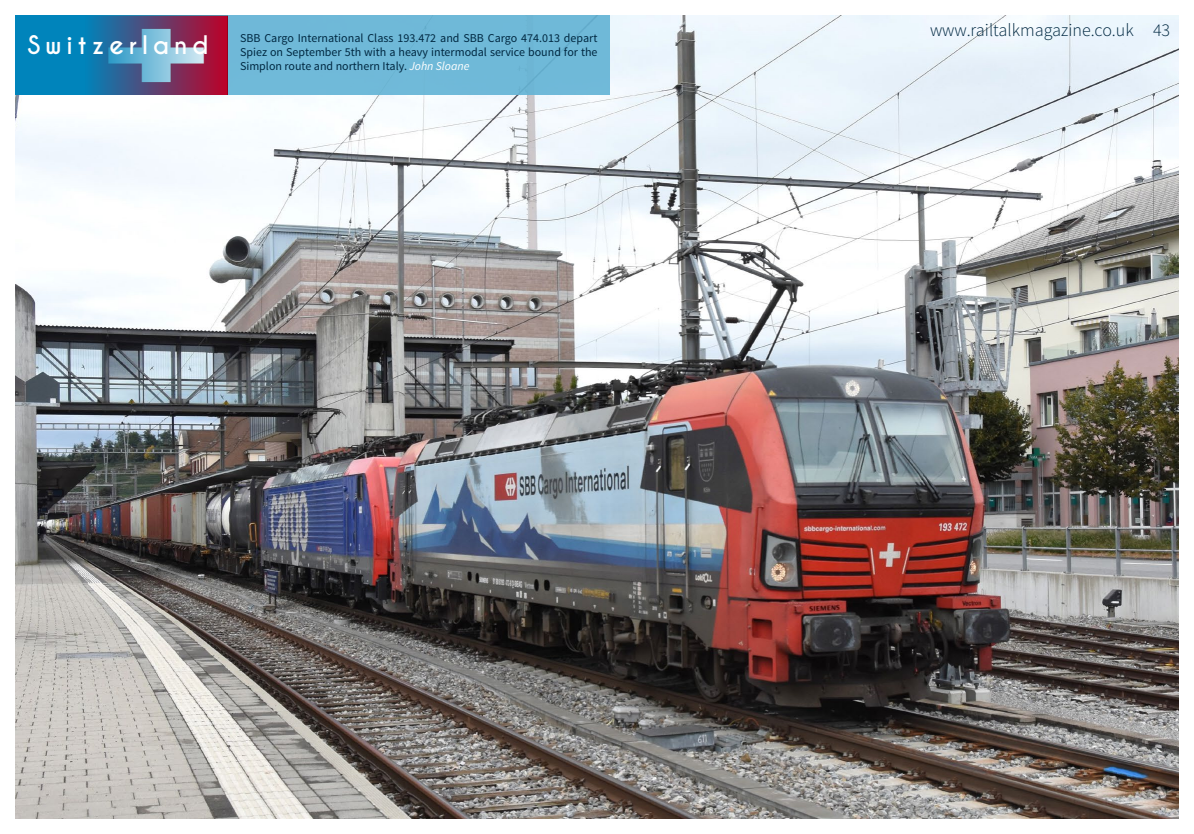
<style>
.page{position:relative;width:1194px;height:834px;background:#fff}
.page>*{position:absolute;margin:0;border:0;box-sizing:border-box;transform-origin:0 0}
.t1{font:700 24px "Caviar Dreams";letter-spacing:.2em;color:#fff}
.t2{font:300 18px "Source Sans Pro";color:#002841}
.t3{font:12px/14.4px "Source Sans Pro";color:#002841;text-align:justify}
.s1{font-style:italic;color:#fff}
</style>
<div class="page">
<img style="left:15px;top:15px;width:1164px;height:804px">
<div style="left:228px;top:15px;width:382px;height:80px;background:#6fb9d8"></div>
<div style="left:15px;top:15px;width:213px;height:80px;background:#0084bb"></div>
<img style="left:93px;top:15px;width:134px;height:80px">
<h1 class="t1" style="left:28px;top:30px;width:183px">Switzerland</h1>
<p class="t3" style="left:240px;top:31px;width:359px">SBB Cargo International Class 193.472 and SBB Cargo 474.013 depart Spiez on September 5th with a heavy intermodal service bound for the Simplon route and northern Italy. <span class="s1">John Sloane</span></p>
<h2 class="t2" style="left:930px;top:19px;width:242px">www.railtalkmagazine.co.uk 43</h2>
</div>
